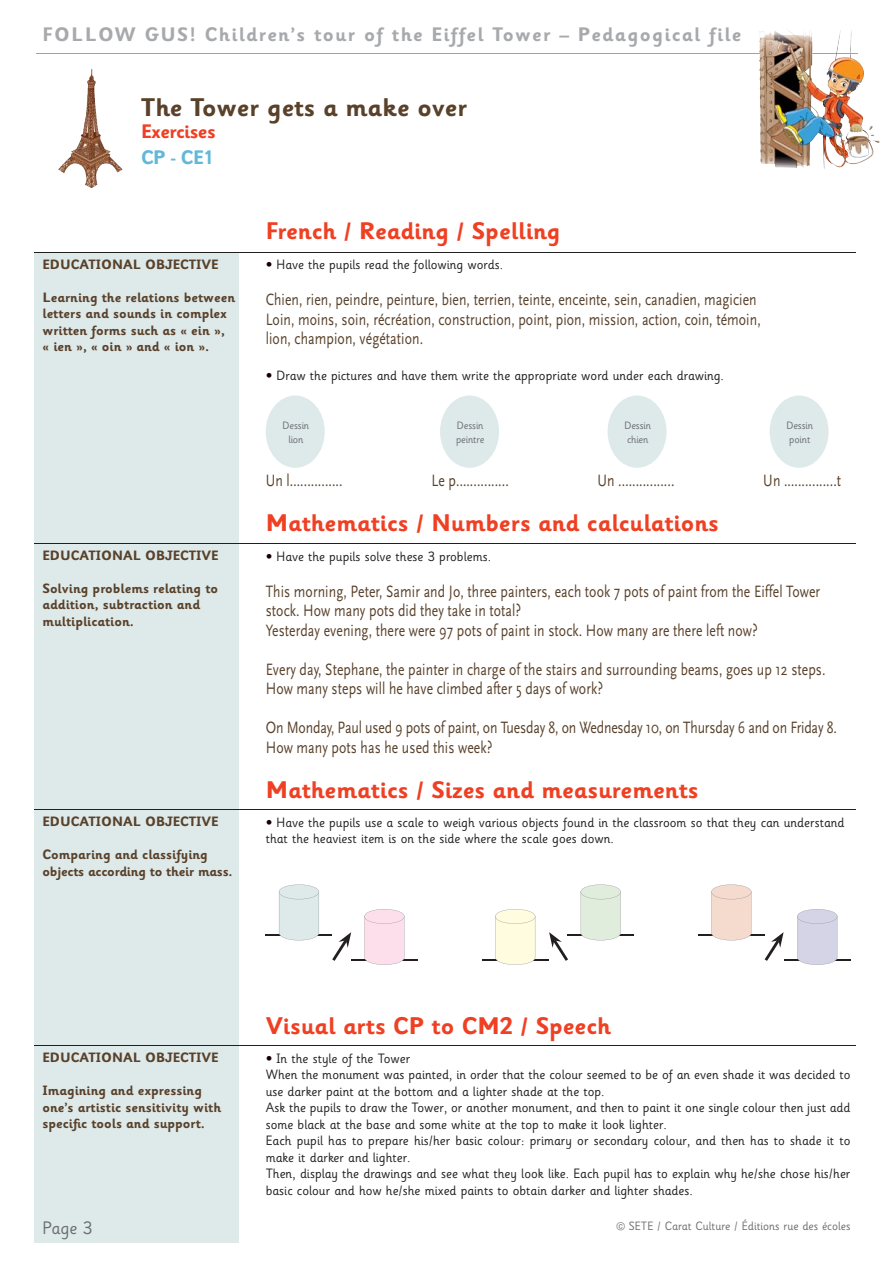
<style>
.page{position:relative;width:893px;height:1263px;background:#fff}
.page>*{position:absolute;margin:0;border:0;box-sizing:border-box;transform-origin:0 0}
.t1{font:700 25.5px "Sassoon Infant";color:#59412a}
.t2{font:700 24px "Sassoon Infant";color:#ef4023}
.t3{font:700 19.5px "Sassoon Infant";letter-spacing:.07em;color:#a7a9ac}
.t4{font:700 19.5px "Sassoon Infant";letter-spacing:-.025em;color:#ef4023}
.t5{font:700 19.5px "Sassoon Infant";color:#61b8d8}
.t6{font:18px "Sassoon Infant";color:#6c6e70}
.t7{font:17.1px/19.5px "Scala Sans";letter-spacing:.005em;color:#59412a;scale:.8 1}
.t8{font:13.5px/16.5px "Sassoon Infant";color:#231f20}
.t9{font:700 13.5px/16.5px "Sassoon Infant";color:#59412a}
.t10{font:12px "Sassoon Infant";color:#6c6e70}
.t11{font:10.65px/14.2px "Sassoon Infant";letter-spacing:-.015em;color:#6c6f75}
.s1{font-family:"Helvetica";font-weight:900;font-stretch:extra-condensed;color:#180001}
</style>
<div class="page">
<hr style="left:36px;top:53px;width:822px;height:1px;background:#61b8d8">
<img style="left:759px;top:31px;width:91px;height:137px">
<div style="left:34px;top:252px;width:205px;height:990px;background:#dee9ea"></div>
<hr style="left:34px;top:252px;width:822px;height:1px;background:#231f20">
<hr style="left:34px;top:543px;width:822px;height:1px;background:#231f20">
<img style="left:85px;top:69px;width:38px;height:119px">
<div style="left:266px;top:396px;width:59px;height:72px;background:#dee9ea;border-radius:50%"></div>
<div style="left:440px;top:396px;width:59px;height:72px;background:#dee9ea;border-radius:50%"></div>
<div style="left:607px;top:396px;width:59px;height:72px;background:#dee9ea;border-radius:50%"></div>
<div style="left:769px;top:396px;width:59px;height:72px;background:#dee9ea;border-radius:50%"></div>
<hr style="left:34px;top:809px;width:822px;height:1px;background:#231f20">
<hr style="left:266px;top:935px;width:66px;height:1px;background:#231f20">
<svg style="left:279px;top:884px;width:40px;height:56px;background:#dde7e8"></svg>
<hr style="left:351px;top:959px;width:67px;height:2px;background:#231f20">
<svg style="left:364px;top:909px;width:40px;height:56px;background:#f8dee9"></svg>
<svg style="left:332px;top:932px;width:19px;height:29px"></svg>
<hr style="left:482px;top:959px;width:66px;height:2px;background:#231f20">
<svg style="left:495px;top:909px;width:40px;height:56px;background:#fbf8de"></svg>
<hr style="left:567px;top:935px;width:67px;height:1px;background:#231f20">
<svg style="left:581px;top:884px;width:40px;height:56px;background:#e0ebdc"></svg>
<svg style="left:549px;top:932px;width:19px;height:29px"></svg>
<hr style="left:698px;top:935px;width:66px;height:1px;background:#231f20">
<svg style="left:711px;top:884px;width:40px;height:56px;background:#f2dacf"></svg>
<hr style="left:784px;top:959px;width:66px;height:2px;background:#231f20">
<svg style="left:797px;top:909px;width:40px;height:56px;background:#d4d4e4"></svg>
<svg style="left:765px;top:932px;width:18px;height:29px"></svg>
<hr style="left:34px;top:1045px;width:822px;height:1px;background:#231f20">
<h3 class="t3" style="left:42px;top:27px;width:700px">FOLLOW GUS! Children’s tour of the Eiffel Tower – Pedagogical file</h3>
<h3 class="t3" style="left:45px;top:27px;width:706px">SUIVEZ GUS ! Parcours enfants de la Tour Eiffel - Fiche pédagogique</h3>
<h1 class="t1" style="left:141px;top:98px;width:327px">The Tower gets a make over</h1>
<h3 class="t4" style="left:141px;top:124px;width:76px">Exercises</h3>
<h3 class="t5" style="left:141px;top:150px;width:74px">CP - CE1</h3>
<p class="t9" style="left:42px;top:258px;width:178px">EDUCATIONAL OBJECTIVE</p>
<p class="t9" style="left:42px;top:291px;width:194px">Learning the relations between letters and sounds in complex written forms such as « ein »,<br>« ien », « oin » and « ion ».</p>
<p class="t9" style="left:42px;top:549px;width:178px">EDUCATIONAL OBJECTIVE</p>
<p class="t9" style="left:42px;top:582px;width:177px">Solving problems relating to addition, subtraction and multiplication.</p>
<p class="t9" style="left:42px;top:815px;width:178px">EDUCATIONAL OBJECTIVE</p>
<p class="t9" style="left:42px;top:848px;width:192px">Comparing and classifying objects according to their mass.</p>
<h2 class="t2" style="left:266px;top:222px;width:296px">French / Reading / Spelling</h2>
<p class="t8" style="left:266px;top:258px;width:239px"><span class="s1">•</span> Have the pupils read the following words.</p>
<p class="t7" style="left:266px;top:291px;width:620px">Chien, rien, peindre, peinture, bien, terrien, teinte, enceinte, sein, canadien, magicien<br>Loin, moins, soin, récréation, construction, point, pion, mission, action, coin, témoin, lion, champion, végétation.</p>
<p class="t8" style="left:266px;top:369px;width:460px"><span class="s1">•</span> Draw the pictures and have them write the appropriate word under each drawing.</p>
<p class="t11" style="left:283px;top:419px;width:28px;text-align:center">Dessin lion</p>
<p class="t11" style="left:456px;top:419px;width:30px">Dessin peintre</p>
<p class="t11" style="left:624px;top:419px;width:28px">Dessin chien</p>
<p class="t11" style="left:786px;top:419px;width:28px">Dessin point</p>
<p class="t7" style="left:266px;top:472px;width:98px">Un l…............</p>
<p class="t7" style="left:432px;top:472px;width:98px">Le p…............</p>
<p class="t7" style="left:597px;top:472px;width:98px">Un .…............</p>
<p class="t7" style="left:763px;top:472px;width:99px">Un .…...........t</p>
<h2 class="t2" style="left:266px;top:514px;width:455px">Mathematics / Numbers and calculations</h2>
<p class="t8" style="left:266px;top:549px;width:227px"><span class="s1">•</span> Have the pupils solve these 3 problems.</p>
<p class="t7" style="left:266px;top:582px;width:694px">This morning, Peter, Samir and Jo, three painters, each took 7 pots of paint from the Eiffel Tower stock. How many pots did they take in total?<br>Yesterday evening, there were 97 pots of paint in stock. How many are there left now?</p>
<p class="t7" style="left:266px;top:660px;width:701px">Every day, Stephane, the painter in charge of the stairs and surrounding beams, goes up 12 steps.<br>How many steps will he have climbed after 5 days of work?</p>
<p class="t7" style="left:266px;top:719px;width:715px">On Monday, Paul used 9 pots of paint, on Tuesday 8, on Wednesday 10, on Thursday 6 and on Friday 8.<br>How many pots has he used this week?</p>
<h2 class="t2" style="left:266px;top:780px;width:434px">Mathematics / Sizes and measurements</h2>
<p class="t8" style="left:266px;top:816px;width:580px"><span class="s1">•</span> Have the pupils use a scale to weigh various objects found in the classroom so that they can understand that the heaviest item is on the side where the scale goes down.</p>
<p class="t9" style="left:42px;top:1051px;width:178px">EDUCATIONAL OBJECTIVE</p>
<p class="t9" style="left:42px;top:1084px;width:180px">Imagining and expressing one’s artistic sensitivity with specific tools and support.</p>
<h3 class="t6" style="left:42px;top:1221px;width:52px">Page 3</h3>
<h2 class="t2" style="left:266px;top:1016px;width:347px">Visual arts CP to CM2 / Speech</h2>
<p class="t8" style="left:266px;top:1052px;width:586px"><span class="s1">•</span> In the style of the Tower<br>When the monument was painted, in order that the colour seemed to be of an even shade it was decided to use darker paint at the bottom and a lighter shade at the top.<br>Ask the pupils to draw the Tower, or another monument, and then to paint it one single colour then just add some black at the base and some white at the top to make it look lighter.<br>Each pupil has to prepare his/her basic colour: primary or secondary colour, and then has to shade it to make it darker and lighter.<br>Then, display the drawings and see what they look like. Each pupil has to explain why he/she chose his/her basic colour and how he/she mixed paints to obtain darker and lighter shades.</p>
<p class="t10" style="left:616px;top:1221px;width:236px">© SETE / Carat Culture / Éditions rue des écoles</p>
</div>
